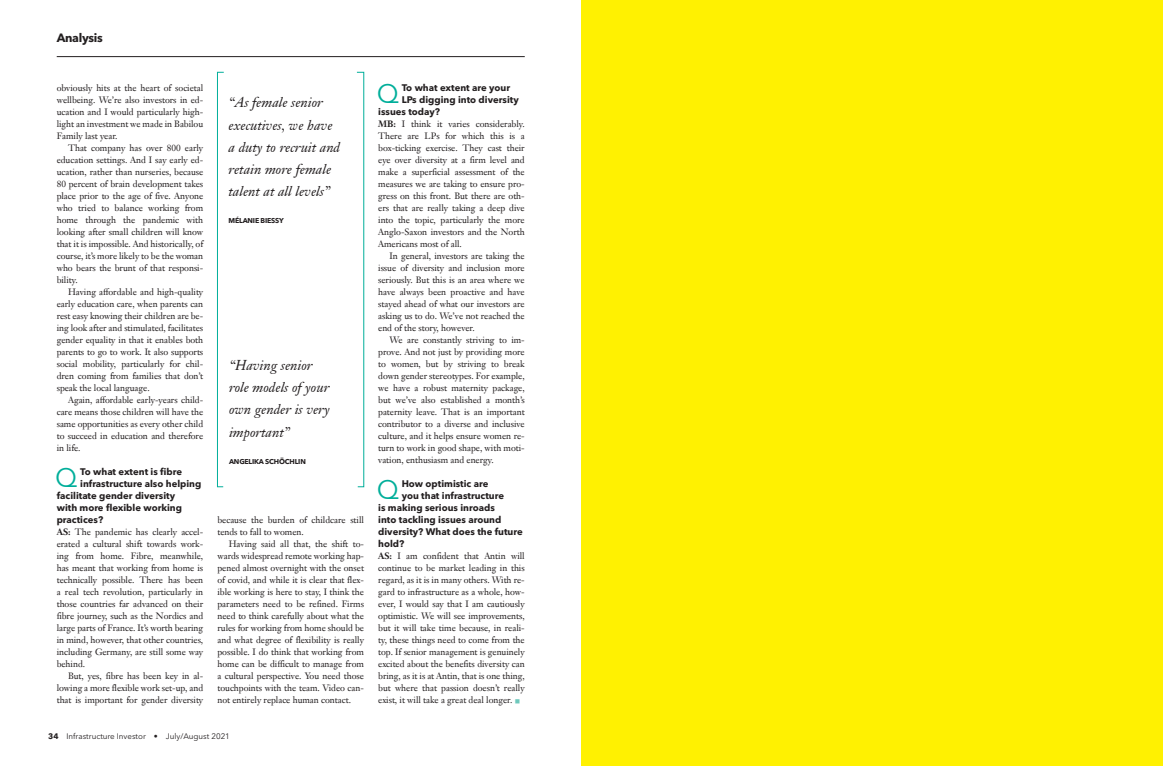
<style>
.page{position:relative;width:1163px;height:766px;background:#fff}
.page>*{position:absolute;margin:0;border:0;box-sizing:border-box;transform-origin:0 0}
.E_Analysis_Q_A_Quest{font:26.4px "Avenir Next LT Pro";color:#00ae9a}
.J_Analysis_Quote_sma{font:italic 14px/22px "Janson Text LT Pro";color:#231f20}
.t1{font:700 12px "Avenir Next LT Pro";letter-spacing:-.025em;color:#231f20}
.E_Analysis_Q_A_Quest-2{font:700 9.5px "Avenir Next LT Pro";color:#231f20}
.G__Analysis_Body_Ind{font:9px/12px "Janson Text LT Pro";letter-spacing:-.005em;color:#231f20;text-align:justify}
.F_Analysis_Body_NO_i{font:9px/12px "Janson Text LT Pro";letter-spacing:-.005em;color:#231f20;text-align:justify}
.Folio_Date__Publicat{font:8px "Avenir Next LT Pro";color:#231f20}
.K_Analysis_quote_nam{font:700 7px "Avenir Next LT Pro";letter-spacing:-.025em;color:#231f20}
.s1{font-weight:700}
.s2{color:#6ec8bc}
</style>
<div class="page">
<svg style="left:356px;top:72px;width:8px;height:415px"></svg>
<svg style="left:217px;top:72px;width:7px;height:415px"></svg>
<div style="left:581px;top:0;width:581px;height:765px;background:#fff101"></div>
<hr style="left:57px;top:56px;width:467px;height:1px;background:#231f20">
<h3 class="t1" style="left:57px;top:30px;width:48px">Analysis</h3>
<p class="F_Analysis_Body_NO_i" style="left:57px;top:81px;width:148px">obviously hits at the heart of societal wellbeing. We’re also investors in ed&shy;ucation and I would particularly high&shy;light an investment we made in Babilou Family last year.</p>
<p class="G__Analysis_Body_Ind" style="left:57px;top:141px;width:148px;text-indent:11px">That company has over 800 early education settings. And I say early ed&shy;ucation, rather than nurseries, because 80 percent of brain development takes place prior to the age of five. Anyone who tried to balance working from home through the pandemic with looking after small children will know that it is impossible. And historically, of course, it’s more likely to be the woman who bears the brunt of that responsi&shy;bility.</p>
<p class="G__Analysis_Body_Ind" style="left:57px;top:285px;width:148px;text-indent:11px">Having affordable and high-quality early education care, when parents can rest easy knowing their children are be&shy;ing look after and stimulated, facilitates gender equality in that it enables both parents to go to work. It also supports social mobility, particularly for chil&shy;dren coming from families that don’t speak the local language.</p>
<p class="G__Analysis_Body_Ind" style="left:57px;top:393px;width:148px;text-indent:11px">Again, affordable early-years child&shy;care means those children will have the same opportunities as every other child to succeed in education and therefore in life.</p>
<p class="E_Analysis_Q_A_Quest" style="left:55px;top:462px;width:24px">Q</p>
<p class="E_Analysis_Q_A_Quest-2" style="left:80px;top:465px;width:103px">To what extent is fibre</p>
<p class="E_Analysis_Q_A_Quest-2" style="left:80px;top:477px;width:123px">infrastructure also helping</p>
<p class="E_Analysis_Q_A_Quest-2" style="left:57px;top:489px;width:120px">facilitate gender diversity</p>
<p class="E_Analysis_Q_A_Quest-2" style="left:57px;top:501px;width:127px">with more flexible working</p>
<p class="E_Analysis_Q_A_Quest-2" style="left:57px;top:513px;width:48px">practices?</p>
<p class="F_Analysis_Body_NO_i" style="left:57px;top:525px;width:148px"><span class="s1">AS:</span> The pandemic has clearly accel&shy;erated a cultural shift towards work&shy;ing from home. Fibre, meanwhile, has meant that working from home is technically possible. There has been a real tech revolution, particularly in those countries far advanced on their fibre journey, such as the Nordics and large parts of France. It’s worth bearing in mind, however, that other countries, including Germany, are still some way behind.</p>
<p class="G__Analysis_Body_Ind" style="left:57px;top:669px;width:148px;text-indent:11px">But, yes, fibre has been key in al&shy;lowing a more flexible work set-up, and that is important for gender diversity</p>
<p class="J_Analysis_Quote_sma" style="left:228px;top:92px;width:113px">“As female senior executives, we have a duty to recruit and retain more female talent at all levels”</p>
<p class="K_Analysis_quote_nam" style="left:228px;top:216px;width:57px">MÉLANIE BIESSY</p>
<p class="J_Analysis_Quote_sma" style="left:229px;top:354px;width:102px">“Having senior role models of your own gender is very important”</p>
<p class="K_Analysis_quote_nam" style="left:229px;top:456px;width:78px">ANGELIKA SCHÖCHLIN</p>
<p class="G__Analysis_Body_Ind" style="left:217px;top:513px;width:148px">because the burden of childcare still tends to fall to women.</p>
<p class="G__Analysis_Body_Ind" style="left:217px;top:537px;width:148px;text-indent:11px">Having said all that, the shift to&shy;wards widespread remote working hap&shy;pened almost overnight with the onset of covid, and while it is clear that flex&shy;ible working is here to stay, I think the parameters need to be refined. Firms need to think carefully about what the rules for working from home should be and what degree of flexibility is really possible. I do think that working from home can be difficult to manage from a cultural perspective. You need those touchpoints with the team. Video can&shy;not entirely replace human contact.</p>
<p class="Folio_Date__Publicat" style="left:48px;top:731px;width:183px"><span class="s1">34</span> Infrastructure Investor • July/August 2021</p>
<p class="E_Analysis_Q_A_Quest" style="left:376px;top:78px;width:24px">Q</p>
<p class="E_Analysis_Q_A_Quest-2" style="left:401px;top:81px;width:110px">To what extent are your</p>
<p class="E_Analysis_Q_A_Quest-2" style="left:401px;top:93px;width:119px">LPs digging into diversity</p>
<p class="E_Analysis_Q_A_Quest-2" style="left:378px;top:105px;width:63px">issues today?</p>
<p class="F_Analysis_Body_NO_i" style="left:378px;top:117px;width:148px"><span class="s1">MB:</span> I think it varies considerably.<br>There are LPs for which this is a box-ticking exercise. They cast their eye over diversity at a firm level and make a superficial assessment of the measures we are taking to ensure pro&shy;gress on this front. But there are oth&shy;ers that are really taking a deep dive into the topic, particularly the more Anglo-Saxon investors and the North Americans most of all.</p>
<p class="G__Analysis_Body_Ind" style="left:378px;top:249px;width:148px;text-indent:11px">In general, investors are taking the issue of diversity and inclusion more seriously. But this is an area where we have always been proactive and have stayed ahead of what our investors are asking us to do. We’ve not reached the end of the story, however.</p>
<p class="G__Analysis_Body_Ind" style="left:378px;top:333px;width:148px;text-indent:11px">We are constantly striving to im&shy;prove. And not just by providing more to women, but by striving to break down gender stereotypes. For example, we have a robust maternity package, but we’ve also established a month’s paternity leave. That is an important contributor to a diverse and inclusive culture, and it helps ensure women re&shy;turn to work in good shape, with moti&shy;vation, enthusiasm and energy.</p>
<p class="E_Analysis_Q_A_Quest" style="left:376px;top:474px;width:24px">Q</p>
<p class="E_Analysis_Q_A_Quest-2" style="left:401px;top:477px;width:88px">How optimistic are</p>
<p class="E_Analysis_Q_A_Quest-2" style="left:401px;top:489px;width:104px">you that infrastructure</p>
<p class="E_Analysis_Q_A_Quest-2" style="left:378px;top:501px;width:118px">is making serious inroads</p>
<p class="E_Analysis_Q_A_Quest-2" style="left:378px;top:513px;width:125px">into tackling issues around</p>
<p class="E_Analysis_Q_A_Quest-2" style="left:378px;top:525px;width:146px">diversity? What does the future</p>
<p class="E_Analysis_Q_A_Quest-2" style="left:378px;top:537px;width:28px">hold?</p>
<p class="F_Analysis_Body_NO_i" style="left:378px;top:549px;width:148px"><span class="s1">AS:</span> I am confident that Antin will continue to be market leading in this regard, as it is in many others. With re&shy;gard to infrastructure as a whole, how&shy;ever, I would say that I am cautiously optimistic. We will see improvements, but it will take time because, in reali&shy;ty, these things need to come from the top. If senior management is genuinely excited about the benefits diversity can bring, as it is at Antin, that is one thing, but where that passion doesn’t really exist, it will take a great deal longer. <span class="s2">■</span></p>
</div>
